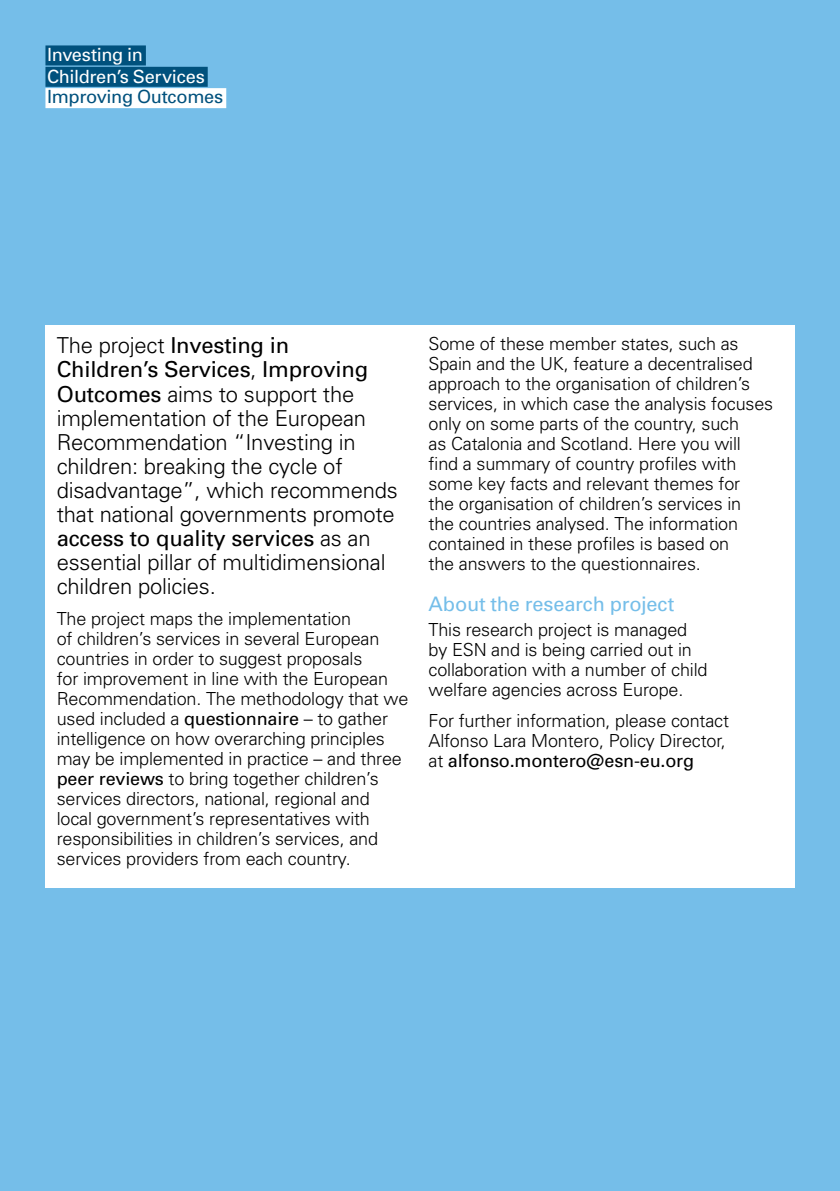
<style>
.page{position:relative;width:840px;height:1191px;background:#fff}
.page>*{position:absolute;margin:0;border:0;box-sizing:border-box;transform-origin:0 0}
.t1{font:300 22px/24px "Univers";letter-spacing:-.01em;color:#000}
.t2{font:20px "Univers";letter-spacing:-.005em;color:#75bee9}
.t3{font:18.2px/22.4px "Univers";letter-spacing:-.02em;color:#fff}
.t4{font:18.2px "Univers";letter-spacing:-.015em;color:#00517d}
.t5{font:300 18px/20px "Univers";letter-spacing:-.01em;color:#000}
.s1{font-weight:400}
</style>
<div class="page">
<div style="left:0;top:0;width:839px;height:1191px;background:#75bee9"></div>
<div style="left:45px;top:325px;width:749px;height:562px;background:#fff"></div>
<div style="left:45px;top:45px;width:101px;height:20px;background:#00517d"></div>
<div style="left:45px;top:67px;width:162px;height:20px;background:#00517d"></div>
<div style="left:45px;top:88px;width:181px;height:20px;background:#fff"></div>
<p class="t3" style="left:47px;top:43px;width:159px">Investing in<br>Children’s Services</p>
<p class="t4" style="left:47px;top:86px;width:178px">i mproving outcomes</p>
<p class="t1" style="left:57px;top:334px;width:342px">The project <span class="s1">Investing in<br>children’s services</span>, <span class="s1">Improving<br>Outcomes</span> aims to support the implementation of the European<br>Recommendation “Investing in children: breaking the cycle of disadvantage”, which recommends that national governments promote <span class="s1">access to quality services</span> as an essential pillar of multidimensional children policies.</p>
<p class="t5" style="left:57px;top:608px;width:353px">The project maps the implementation<br>of children’s services in several European countries in order to suggest proposals<br>for improvement in line with the European Recommendation. The methodology that we used included a <span class="s1">questionnaire</span> – to gather intelligence on how overarching principles may be implemented in practice – and three <span class="s1">peer reviews</span> to bring together children’s services directors, national, regional and local government’s representatives with responsibilities in children’s services, and services providers from each country.</p>
<p class="t5" style="left:428px;top:334px;width:346px">Some of these member states, such as Spain and the UK, feature a decentralised approach to the organisation of children’s services, in which case the analysis focuses only on some parts of the country, such<br>as Catalonia and Scotland. Here you will find a summary of country profiles with some key facts and relevant themes for<br>the organisation of children’s services in<br>the countries analysed. The information contained in these profiles is based on<br>the answers to the questionnaires.</p>
<p class="t2" style="left:428px;top:592px;width:247px">About the research project</p>
<p class="t5" style="left:428px;top:619px;width:280px">This research project is managed by ESN and is being carried out in collaboration with a number of child welfare agencies across Europe.</p>
<p class="t5" style="left:428px;top:711px;width:302px">For further information, please contact<br>Alfonso Lara Montero, Policy Director, at <span class="s1">alfonso.montero@esn-eu.org</span></p>
</div>
